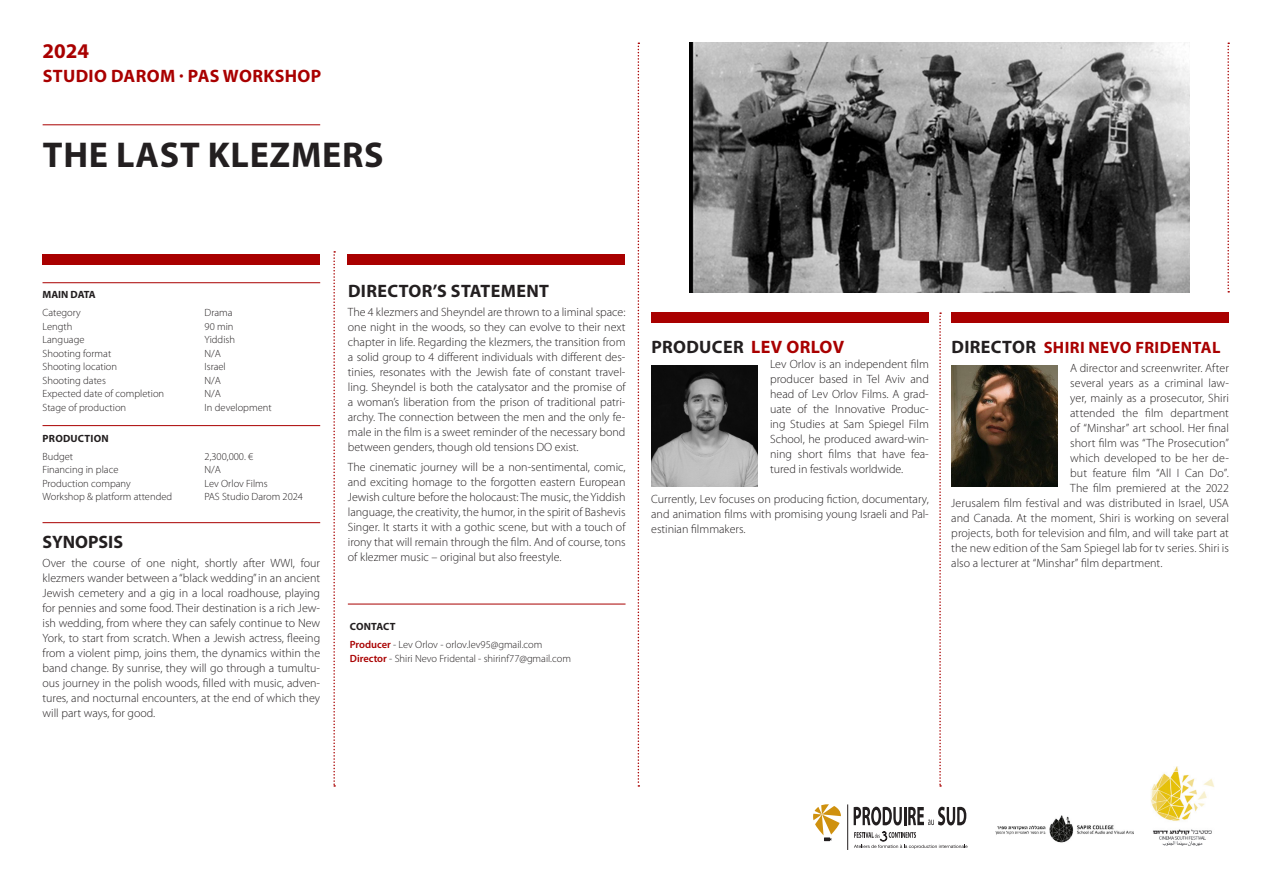
<style>
.page{position:relative;width:1263px;height:893px;background:#fff}
.page>*{position:absolute;margin:0;border:0;box-sizing:border-box;transform-origin:0 0}
.t1{font:700 36px "Myriad Pro";letter-spacing:.02em;color:#231f20}
.t2{font:700 21px "Myriad Pro";color:#a90000}
.t3{font:700 18px "Myriad Pro";letter-spacing:.02em;color:#231f20}
.t4{font:700 18px "Myriad Pro";letter-spacing:.02em;color:#a90000}
.t5{font:700 18px "Myriad Pro";color:#231f20}
.t6{font:700 16.5px "Myriad Pro";letter-spacing:.025em;color:#a90000}
.t7{font:300 12px/15px "Myriad Pro";color:#231f20;text-align:justify}
.t8{font:300 10.5px/17.7px "Myriad Pro";color:#231f20}
.t9{font:700 10.5px "Myriad Pro";letter-spacing:.02em;color:#231f20}
.t10{font:700 10.5px "Myriad Pro";letter-spacing:-.01em;color:#231f20}
.s1{font-weight:700}
.s2{font-weight:600;color:#a90000}
.s3{color:#a90000}
.s4{font-size:18px;color:#231f20}
</style>
<div class="page">
<div style="left:43px;top:254px;width:277px;height:10px;background:#a90000"></div>
<div style="left:651px;top:312px;width:278px;height:11px;background:#a90000"></div>
<div style="left:951px;top:312px;width:278px;height:11px;background:#a90000"></div>
<svg style="left:333px;top:251px;width:2px;height:536px"></svg>
<svg style="left:638px;top:43px;width:1px;height:744px"></svg>
<svg style="left:1227px;top:43px;width:2px;height:250px"></svg>
<svg style="left:939px;top:312px;width:2px;height:475px"></svg>
<hr style="left:43px;top:282px;width:277px;height:1px;background:#a90000">
<hr style="left:43px;top:425px;width:277px;height:1px;background:#a90000">
<hr style="left:43px;top:522px;width:277px;height:1px;background:#a90000">
<hr style="left:348px;top:604px;width:277px;height:1px;background:#a90000">
<img style="left:651px;top:365px;width:106px;height:121px">
<img style="left:951px;top:365px;width:106px;height:121px">
<svg style="left:813px;top:804px;width:28px;height:37px"></svg>
<svg style="left:854px;top:807px;width:112px;height:18px"></svg>
<hr style="left:847px;top:804px;width:1px;height:46px;background:#231f20">
<svg style="left:854px;top:831px;width:113px;height:18px"></svg>
<hr style="left:43px;top:124px;width:277px;height:1px;background:#a90000">
<img style="left:689px;top:43px;width:500px;height:250px">
<img style="left:1151px;top:767px;width:63px;height:78px">
<div style="left:347px;top:254px;width:278px;height:10px;background:#a90000"></div>
<img style="left:995px;top:816px;width:138px;height:27px">
<h2 class="t2" style="left:43px;top:39px;width:48px">2024</h2>
<h3 class="t4" style="left:43px;top:66px;width:280px">STUDIO DAROM PAS WORKSHOP</h3>
<h1 class="t1" style="left:43px;top:135px;width:342px">THE LAST KLEZMERS</h1>
<p class="t10" style="left:43px;top:289px;width:55px">MAIN DATA</p>
<p class="t8" style="left:43px;top:304px;width:40px">Category</p>
<p class="t8" style="left:205px;top:304px;width:30px">Drama</p>
<p class="t8" style="left:43px;top:317px;width:31px">Length</p>
<p class="t8" style="left:205px;top:317px;width:30px">90 min</p>
<p class="t8" style="left:43px;top:331px;width:43px">Language</p>
<p class="t8" style="left:205px;top:331px;width:32px">Yiddish</p>
<p class="t8" style="left:43px;top:344px;width:70px">Shooting format</p>
<p class="t8" style="left:205px;top:344px;width:18px">N/A</p>
<p class="t8" style="left:43px;top:358px;width:76px">Shooting location</p>
<p class="t8" style="left:205px;top:358px;width:23px">Israel</p>
<p class="t8" style="left:43px;top:371px;width:65px">Shooting dates</p>
<p class="t8" style="left:205px;top:371px;width:18px">N/A</p>
<p class="t8" style="left:43px;top:385px;width:123px">Expected date of completion</p>
<p class="t8" style="left:205px;top:385px;width:18px">N/A</p>
<p class="t8" style="left:43px;top:398px;width:85px">Stage of production</p>
<p class="t8" style="left:205px;top:398px;width:69px">In development</p>
<p class="t9" style="left:43px;top:432px;width:68px">PRODUCTION</p>
<p class="t8" style="left:43px;top:447px;width:32px">Budget</p>
<p class="t8" style="left:205px;top:447px;width:50px">2,300,000. €</p>
<p class="t8" style="left:43px;top:461px;width:77px">Financing in place</p>
<p class="t8" style="left:205px;top:461px;width:18px">N/A</p>
<p class="t8" style="left:43px;top:474px;width:90px">Production company</p>
<p class="t8" style="left:205px;top:474px;width:65px">Lev Orlov Films</p>
<p class="t8" style="left:43px;top:488px;width:131px">Workshop &amp; platform attended</p>
<p class="t8" style="left:205px;top:488px;width:100px">PAS Studio Darom 2024</p>
<h3 class="t5" style="left:43px;top:532px;width:82px">SYNOPSIS</h3>
<p class="t7" style="left:43px;top:556px;width:279px">Over the course of one night, shortly after WWI, four klezmers wander between a “black wedding” in an ancient Jewish cemetery and a gig in a local roadhouse, playing for pennies and some food. Their destination is a rich Jew&shy;ish wedding, from where they can safely continue to New York, to start from scratch. When a Jewish actress, fleeing from a violent pimp, joins them, the dynamics within the band change. By sunrise, they will go through a tumultu&shy;ous journey in the polish woods, filled with music, adven&shy;tures, and nocturnal encounters, at the end of which they will part ways, for good.</p>
<h3 class="t3" style="left:348px;top:281px;width:202px">DIRECTOR’S STATEMENT</h3>
<p class="t7" style="left:348px;top:305px;width:279px">The 4 klezmers and Sheyndel are thrown to a liminal space: one night in the woods, so they can evolve to their next chapter in life. Regarding the klezmers, the transition from a solid group to 4 different individuals with different des&shy;tinies, resonates with the Jewish fate of constant travel&shy;ling. Sheyndel is both the catalysator and the promise of a woman’s liberation from the prison of traditional patri&shy;archy. The connection between the men and the only fe&shy;male in the film is a sweet reminder of the necessary bond between genders, though old tensions DO exist.</p>
<p class="t7" style="left:348px;top:459px;width:279px">The cinematic journey will be a non-sentimental, comic, and exciting homage to the forgotten eastern European Jewish culture before the holocaust: The music, the Yiddish language, the creativity, the humor, in the spirit of Bashevis Singer. It starts it with a gothic scene, but with a touch of irony that will remain through the film. And of course, tons of klezmer music – original but also freestyle.</p>
<p class="t8" style="left:350px;top:618px;width:194px"><span class="s1">CONTACT<br></span><span class="s2">Producer</span> - Lev Orlov - orlov.lev95@gmail.com</p>
<p class="t8" style="left:350px;top:649px;width:223px"><span class="s2">Director</span> - Shiri Nevo Fridental - shirinf77@gmail.com</p>
<h3 class="t3" style="left:651px;top:337px;width:194px">PRODUCER <span class="s3">LEV ORLOV</span></h3>
<p class="t7" style="left:770px;top:357px;width:160px">Lev Orlov is an independent film producer based in Tel Aviv and head of Lev Orlov Films. A grad&shy;uate of the Innovative Produc&shy;ing Studies at Sam Spiegel Film School, he produced award-win&shy;ning short films that have fea&shy;tured in festivals worldwide.</p>
<p class="t7" style="left:651px;top:492px;width:279px">Currently, Lev focuses on producing fiction, documentary, and animation films with promising young Israeli and Pal&shy;estinian filmmakers.</p>
<h3 class="t6" style="left:951px;top:338px;width:270px"><span class="s4">DIRECTOR</span> SHIRI NEVO FRIDENTAL</h3>
<p class="t7" style="left:1070px;top:361px;width:160px">A director and screenwriter. After</p>
<p class="t7" style="left:1070px;top:376px;width:160px">several years as a criminal law-</p>
<p class="t7" style="left:1070px;top:391px;width:160px">yer, mainly as a prosecutor, Shiri</p>
<p class="t7" style="left:1070px;top:406px;width:160px">attended the film department</p>
<p class="t7" style="left:1070px;top:421px;width:160px">of “Minshar” art school. Her final</p>
<p class="t7" style="left:1070px;top:436px;width:160px">short film was “The Prosecution”</p>
<p class="t7" style="left:1070px;top:451px;width:160px">which developed to be her de-</p>
<p class="t7" style="left:1070px;top:466px;width:160px">but feature film “All I Can Do”.</p>
<p class="t7" style="left:1070px;top:481px;width:160px">The film premiered at the 2022</p>
<p class="t7" style="left:951px;top:496px;width:279px">Jerusalem film festival and was distributed in Israel, USA</p>
<p class="t7" style="left:951px;top:511px;width:279px">and Canada. At the moment, Shiri is working on several</p>
<p class="t7" style="left:951px;top:526px;width:279px">projects, both for television and film, and will take part at</p>
<p class="t7" style="left:951px;top:541px;width:279px">the new edition of the Sam Spiegel lab for tv series. Shiri is</p>
<p class="t7" style="left:951px;top:556px;width:213px">also a lecturer at “Minshar” film department.</p>
</div>
